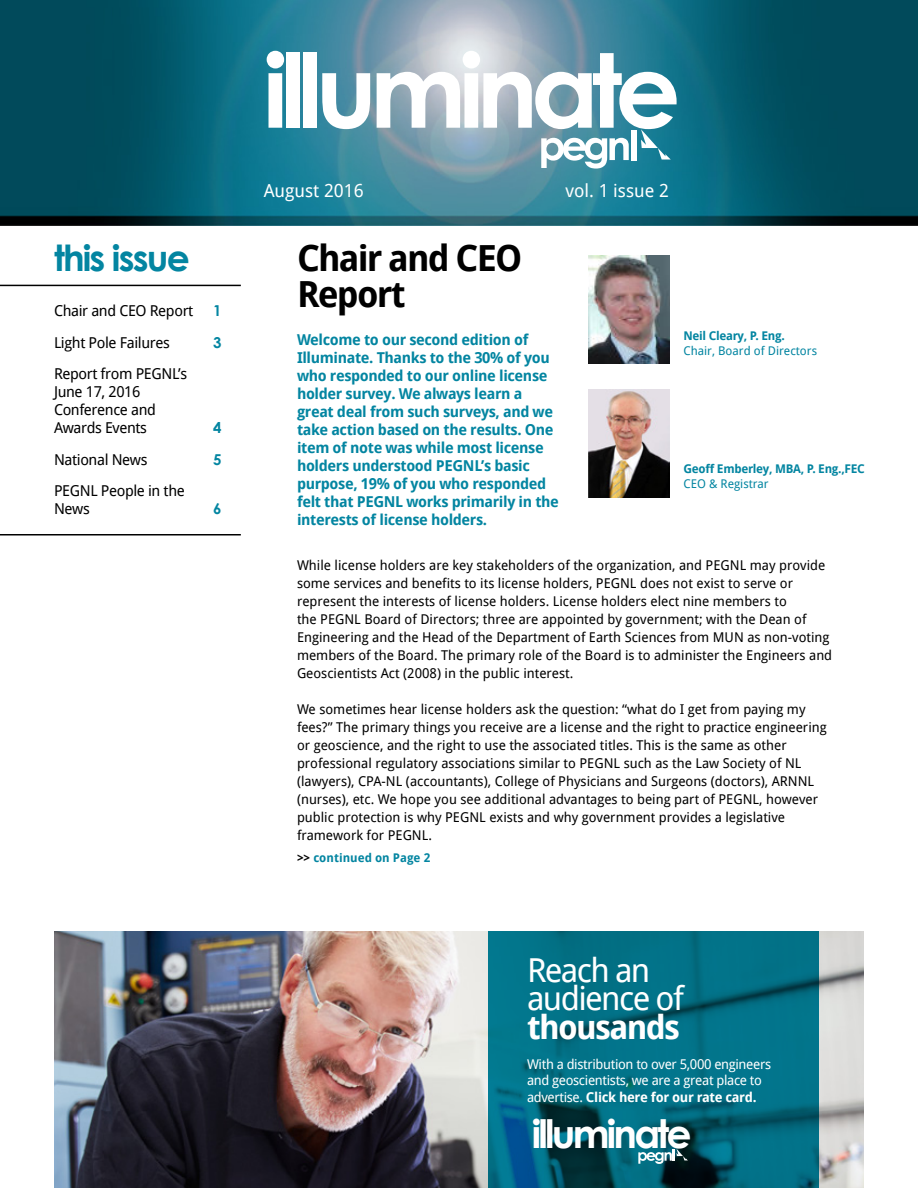
<style>
.page{position:relative;width:918px;height:1188px;background:#fff}
.page>*{position:absolute;margin:0;border:0;box-sizing:border-box;transform-origin:0 0}
.t1{font:700 102.6px "Century Gothic";letter-spacing:-.07em;color:#fff}
.t2{font:700 39.3px "Century Gothic";letter-spacing:-.07em;color:#fff}
.t3{font:700 36px/36px "Droid Sans";letter-spacing:-.05em;color:#000}
.t4{font:700 36px "Century Gothic";letter-spacing:-.05em;color:#0385a1}
.t5{font:33px/28.5px "Droid Sans";letter-spacing:-.05em;color:#fff}
.t6{font:700 33px "Droid Sans";letter-spacing:-.05em;color:#fff}
.t7{font:18px "Droid Sans";color:#fff}
.t8{font:700 15px/18px "Droid Sans";letter-spacing:-.025em;color:#0385a1}
.t9{font:15px/18px "Droid Sans";letter-spacing:-.025em;color:#000}
.t10{font:700 15px "Century Gothic";color:#0385a1}
.t11{font:13.5px/18px "Droid Sans";color:#000}
.t12{font:13.5px/16.5px "Droid Sans";letter-spacing:-.025em;color:#fff}
.t13{font:700 12px "Droid Sans";letter-spacing:-.025em;color:#0385a1}
.t14{font:12px "Droid Sans";color:#0385a1}
.t15{font:700 12px "Droid Sans";color:#0385a1}
.s1{color:#000}
.s2{font-weight:700}
</style>
<div class="page">
<img style="left:0;top:0;width:918px;height:226px">
<hr style="left:0;top:534px;width:241px;height:2px;background:#000">
<img style="left:54px;top:932px;width:810px;height:256px">
<svg style="left:488px;top:932px;width:331px;height:256px;background:#01687e"></svg>
<svg style="left:638px;top:1149px;width:50px;height:15px"></svg>
<hr style="left:0;top:285px;width:241px;height:1px;background:#000">
<svg style="left:641px;top:129px;width:30px;height:31px"></svg>
<svg style="left:541px;top:138px;width:88px;height:31px"></svg>
<div style="left:631px;top:130px;width:5px;height:30px;background:#fff"></div>
<img style="left:589px;top:389px;width:81px;height:108px">
<img style="left:589px;top:255px;width:81px;height:108px">
<h3 class="t4" style="left:54px;top:231px;width:137px">this issue</h3>
<p class="t9" style="left:54px;top:302px;width:141px">Chair and CEO Report</p>
<p class="t10" style="left:213px;top:300px;width:10px">1</p>
<p class="t9" style="left:54px;top:334px;width:117px">Light Pole Failures</p>
<p class="t10" style="left:213px;top:331px;width:10px">3</p>
<p class="t9" style="left:54px;top:365px;width:135px">Report from PEGNL’s<br>June 17, 2016<br>Conference and<br>Awards Events</p>
<p class="t10" style="left:213px;top:417px;width:10px">4</p>
<p class="t9" style="left:54px;top:451px;width:95px">National News</p>
<p class="t10" style="left:213px;top:448px;width:10px">5</p>
<p class="t9" style="left:54px;top:482px;width:132px">PEGNL People in the<br>News</p>
<p class="t10" style="left:213px;top:498px;width:10px">6</p>
<h1 class="t1" style="left:263px;top:13px;width:419px">illuminate</h1>
<h3 class="t7" style="left:264px;top:180px;width:102px">August 2016</h3>
<h3 class="t7" style="left:566px;top:180px;width:105px">vol. 1 issue 2</h3>
<h3 class="t3" style="left:297px;top:240px;width:227px">Chair and CEO<br>Report</h3>
<p class="t8" style="left:297px;top:331px;width:263px">Welcome to our second edition of Illuminate. Thanks to the 30% of you who responded to our online license holder survey. We always learn a great deal from such surveys, and we take action based on the results. One item of note was while most license holders understood PEGNL’s basic purpose, 19% of you who responded felt that PEGNL works primarily in the interests of license holders.</p>
<p class="t13" style="left:683px;top:329px;width:103px">Neil Cleary, P. Eng.</p>
<p class="t14" style="left:683px;top:344px;width:135px">Chair, Board of Directors</p>
<p class="t13" style="left:683px;top:462px;width:183px">Geoff Emberley, MBA, P. Eng.,FEC</p>
<p class="t14" style="left:683px;top:477px;width:87px">CEO &amp; Registrar</p>
<p class="t11" style="left:297px;top:556px;width:537px">While license holders are key stakeholders of the organization, and PEGNL may provide some services and benefits to its license holders, PEGNL does not exist to serve or represent the interests of license holders. License holders elect nine members to<br>the PEGNL Board of Directors; three are appointed by government; with the Dean of Engineering and the Head of the Department of Earth Sciences from MUN as non-voting members of the Board. The primary role of the Board is to administer the Engineers and Geoscientists Act (2008) in the public interest.</p>
<p class="t11" style="left:297px;top:700px;width:531px">We sometimes hear license holders ask the question: “what do I get from paying my fees?” The primary things you receive are a license and the right to practice engineering or geoscience, and the right to use the associated titles. This is the same as other professional regulatory associations similar to PEGNL such as the Law Society of NL (lawyers), CPA-NL (accountants), College of Physicians and Surgeons (doctors), ARNNL (nurses), etc. We hope you see additional advantages to being part of PEGNL, however public protection is why PEGNL exists and why government provides a legislative framework for PEGNL.</p>
<p class="t15" style="left:297px;top:851px;width:135px"><span class="s1">&gt;&gt;</span> continued on Page 2</p>
<h3 class="t5" style="left:527px;top:956px;width:158px">Reach an audience of</h3>
<h3 class="t6" style="left:527px;top:1008px;width:155px">thousands</h3>
<p class="t12" style="left:527px;top:1056px;width:246px">With a distribution to over 5,000 engineers and geoscientists, we are a great place to advertise. <span class="s2">Click here for our rate card.</span></p>
<h2 class="t2" style="left:532px;top:1104px;width:161px">illuminate</h2>
</div>
